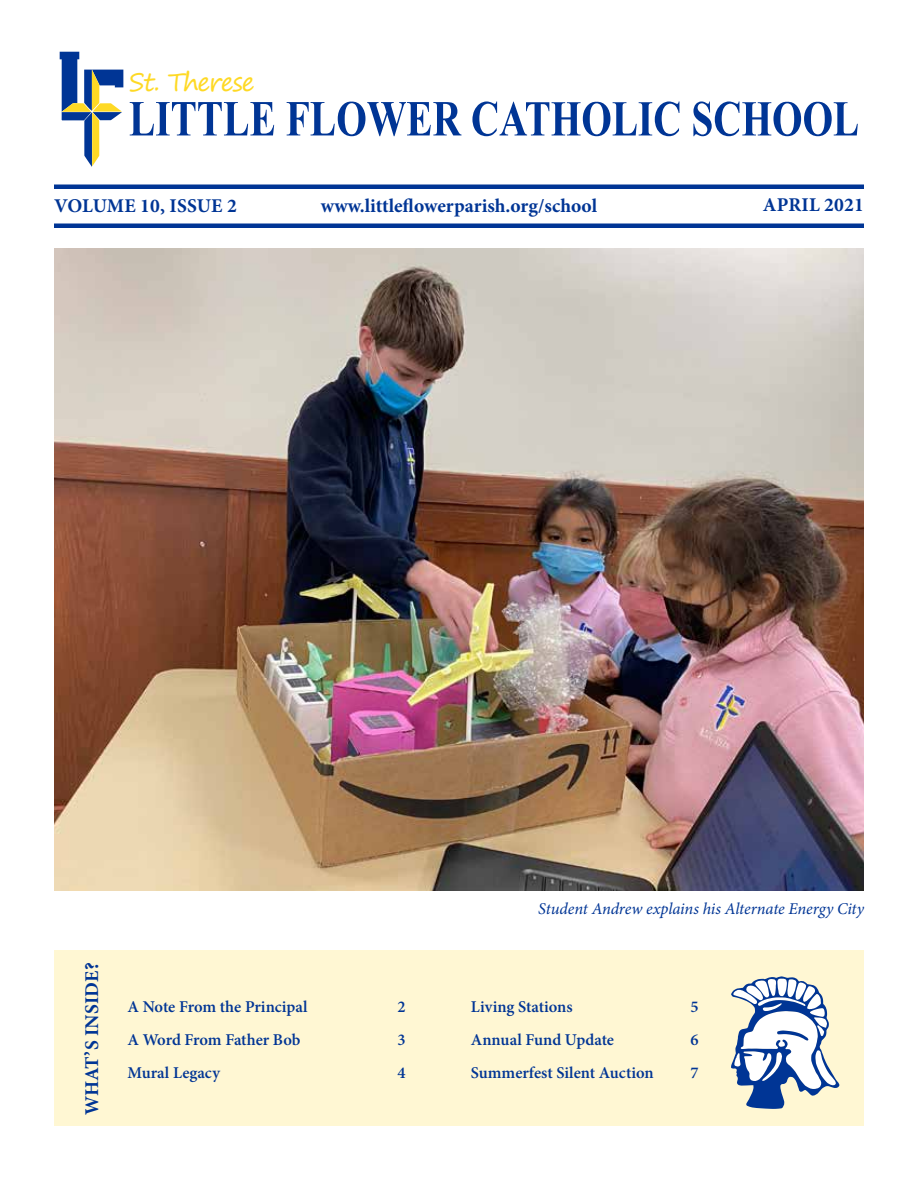
<style>
.page{position:relative;width:918px;height:1188px;background:#fff}
.page>*{position:absolute;margin:0;border:0;box-sizing:border-box;transform-origin:0 0}
.t1{font:25.2px "Segoe Print";letter-spacing:-.045em;color:#fed925}
.t2{font:700 19.5px "Minion Pro";color:#003595}
.t3{font:600 16.5px "Minion Pro";color:#003595}
.t4{font:italic 16.5px "Minion Pro";letter-spacing:-.01em;color:#003595}
</style>
<div class="page">
<div style="left:54px;top:950px;width:810px;height:176px;background:#fff7d3"></div>
<svg style="left:130px;top:101px;width:331px;height:35px"></svg>
<svg style="left:472px;top:101px;width:386px;height:35px"></svg>
<svg style="left:60px;top:52px;width:63px;height:115px"></svg>
<div style="left:54px;top:184px;width:810px;height:5px;background:#003595"></div>
<hr style="left:54px;top:224px;width:810px;height:4px;background:#003595">
<svg style="left:731px;top:976px;width:108px;height:133px"></svg>
<img style="left:54px;top:248px;width:810px;height:643px">
<h1 class="t1" style="left:129px;top:60px;width:127px">St. Therese</h1>
<p class="t2" style="left:54px;top:192px;width:184px">VOLUME 10, ISSUE 2</p>
<p class="t2" style="left:321px;top:192px;width:278px">www.littleflowerparish.org/school</p>
<p class="t2" style="left:763px;top:191px;width:103px">APRIL 2021</p>
<p class="t2" style="left:78px;top:1115px;width:154px;rotate:-90deg">WHAT’S INSIDE?</p>
<p class="t3" style="left:128px;top:995px;width:181px">A Note From the Principal</p>
<p class="t3" style="left:398px;top:995px;width:10px">2</p>
<p class="t3" style="left:128px;top:1028px;width:174px">A Word From Father Bob</p>
<p class="t3" style="left:398px;top:1028px;width:10px">3</p>
<p class="t3" style="left:128px;top:1061px;width:94px">Mural Legacy</p>
<p class="t3" style="left:398px;top:1061px;width:10px">4</p>
<p class="t4" style="left:538px;top:897px;width:327px">Student Andrew explains his Alternate Energy City</p>
<p class="t3" style="left:471px;top:996px;width:103px">Living Stations</p>
<p class="t3" style="left:691px;top:996px;width:10px">5</p>
<p class="t3" style="left:471px;top:1029px;width:145px">Annual Fund Update</p>
<p class="t3" style="left:691px;top:1029px;width:10px">6</p>
<p class="t3" style="left:471px;top:1062px;width:184px">Summerfest Silent Auction</p>
<p class="t3" style="left:691px;top:1062px;width:10px">7</p>
</div>
